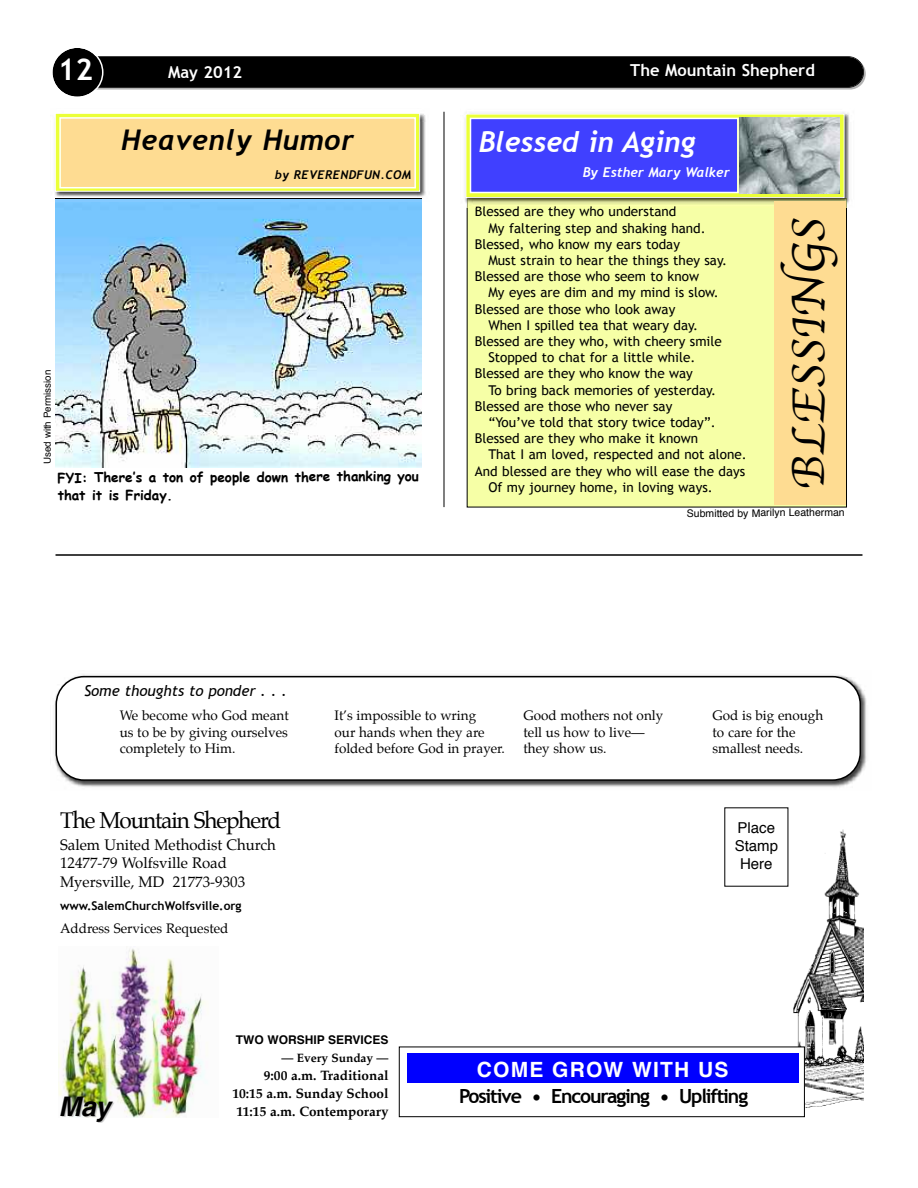
<style>
.page{position:relative;width:918px;height:1188px;background:#fff}
.page>*{position:absolute;margin:0;border:0;box-sizing:border-box;transform-origin:0 0}
.t1{font:48px "Apple Chancery";color:#000}
.t2{font:700 30px "Trebuchet MS";color:#fff}
.t3{font:italic 700 28.5px "Trebuchet";color:#fff}
.t4{font:italic 700 28.5px "Trebuchet";letter-spacing:.03em;color:#000}
.t5{font:italic 700 27px "Helvetica";color:#000}
.t6{font:22.5px "Palatino";letter-spacing:-.05em;color:#000}
.t7{font:700 21px "Helvetica";letter-spacing:.055em;color:#fff}
.t8{font:700 19.5px "Trebuchet MS";letter-spacing:-.06em;color:#000}
.t9{font:700 16.5px "Trebuchet MS";color:#fff}
.t10{font:15px/18.3px "Palatino";color:#000}
.t11{font:italic 15px "Trebuchet MS";color:#000}
.t12{font:15px/18px "Helvetica";color:#000;text-align:center}
.t13{font:13.5px "Trebuchet MS";color:#000}
.t14{font:13.5px "Palatino";color:#000}
.t15{font:700 13.5px/18px "Palatino";color:#000;text-align:right}
.t16{font:700 13.5px/18px "Comic Sans MS";letter-spacing:-.005em;color:#000}
.t17{font:italic 700 13.5px "Trebuchet";color:#fff}
.t18{font:700 12px "Trebuchet MS";color:#000}
.t19{font:700 12px "Helvetica";color:#000}
.t20{font:italic 700 12px "Trebuchet";letter-spacing:.03em;color:#000}
.t21{font:700 12px "Palatino";color:#000}
.t22{font:10.5px "Helvetica";letter-spacing:-.005em;color:#000}
.t23{font:9.75px "Helvetica";color:#000}
</style>
<div class="page">
<div style="left:76px;top:58px;width:790px;height:32px;background:#b3b3b3;border-radius:16px"></div>
<div style="left:75px;top:57px;width:788px;height:30px;background:#000;border-radius:15px"></div>
<div style="left:74px;top:56px;width:790px;height:32px;border:2px solid #000;border-radius:16px"></div>
<svg style="left:52px;top:48px;width:52px;height:49px"></svg>
<hr style="left:56px;top:554px;width:806px;height:2px;background:#000">
<img style="left:55px;top:674px;width:812px;height:114px">
<svg style="left:56px;top:676px;width:805px;height:105px"></svg>
<hr style="left:444px;top:112px;width:1px;height:395px;background:#000">
<img style="left:58px;top:948px;width:148px;height:170px">
<img style="left:792px;top:829px;width:71px;height:279px">
<div style="left:399px;top:1047px;width:405px;height:70px;background:#fff"></div>
<div style="left:399px;top:1047px;width:406px;height:70px;border:1px solid #000"></div>
<div style="left:407px;top:1053px;width:392px;height:30px;background:#00f"></div>
<div style="left:467px;top:199px;width:380px;height:308px;background:#f6ffa6"></div>
<img style="left:465px;top:112px;width:385px;height:96px">
<img style="left:467px;top:198px;width:380px;height:1px">
<img style="left:467px;top:199px;width:380px;height:9px">
<img style="left:476px;top:206px;width:55px;height:2px">
<div style="left:466px;top:114px;width:378px;height:83px;background:linear-gradient(to right,#ebff38,#ebff38)"></div>
<div style="left:465px;top:114px;width:379px;height:84px;border:1px solid #fff"></div>
<div style="left:471px;top:119px;width:266px;height:73px;background:#4040ff"></div>
<div style="left:470px;top:118px;width:269px;height:75px;border:2px solid #fff"></div>
<img style="left:740px;top:118px;width:99px;height:75px">
<img style="left:55px;top:113px;width:371px;height:88px">
<svg style="left:57px;top:115px;width:361px;height:74px"></svg>
<div style="left:55px;top:113px;width:365px;height:78px;border:1px solid #fff"></div>
<div style="left:61px;top:119px;width:353px;height:68px;background:#fedc92"></div>
<div style="left:59px;top:117px;width:357px;height:71px;border:2px solid #fff"></div>
<img style="left:56px;top:197px;width:366px;height:270px">
<div style="left:774px;top:201px;width:72px;height:304px;background:#fedc92"></div>
<h2 class="t2" style="left:58px;top:52px;width:37px">12</h2>
<p class="t9" style="left:168px;top:62px;width:76px">May 2012</p>
<p class="t9" style="left:630px;top:61px;width:186px">The Mountain Shepherd</p>
<h3 class="t4" style="left:121px;top:123px;width:234px">Heavenly Humor</h3>
<p class="t20" style="left:275px;top:168px;width:138px">by REVERENDFUN.COM</p>
<p class="t23" style="left:43px;top:464px;width:96px;rotate:-90deg">Used with Permission</p>
<p class="t16" style="left:58px;top:467px;width:363px">FYI: There’s a ton of people down there thanking you that it is Friday.</p>
<h3 class="t3" style="left:479px;top:125px;width:218px">Blessed in Aging</h3>
<p class="t17" style="left:583px;top:165px;width:149px">By Esther Mary Walker</p>
<p class="t13" style="left:475px;top:204px;width:203px">Blessed are they who understand</p>
<p class="t13" style="left:488px;top:220px;width:219px">My faltering step and shaking hand.</p>
<p class="t13" style="left:475px;top:236px;width:207px">Blessed, who know my ears today</p>
<p class="t13" style="left:488px;top:252px;width:240px">Must strain to hear the things they say.</p>
<p class="t13" style="left:475px;top:268px;width:226px">Blessed are those who seem to know</p>
<p class="t13" style="left:488px;top:285px;width:232px">My eyes are dim and my mind is slow.</p>
<p class="t13" style="left:475px;top:301px;width:202px">Blessed are those who look away</p>
<p class="t13" style="left:488px;top:317px;width:211px">When I spilled tea that weary day.</p>
<p class="t13" style="left:475px;top:333px;width:248px">Blessed are they who, with cheery smile</p>
<p class="t13" style="left:488px;top:349px;width:208px">Stopped to chat for a little while.</p>
<p class="t13" style="left:475px;top:366px;width:220px">Blessed are they who know the way</p>
<p class="t13" style="left:488px;top:382px;width:229px">To bring back memories of yesterday.</p>
<p class="t13" style="left:475px;top:398px;width:199px">Blessed are those who never say</p>
<p class="t13" style="left:488px;top:414px;width:229px">“You’ve told that story twice today”.</p>
<p class="t13" style="left:475px;top:430px;width:225px">Blessed are they who make it known</p>
<p class="t13" style="left:488px;top:447px;width:260px">That I am loved, respected and not alone.</p>
<p class="t13" style="left:475px;top:463px;width:272px">And blessed are they who will ease the days</p>
<p class="t13" style="left:488px;top:479px;width:226px">Of my journey home, in loving ways.</p>
<h1 class="t1" style="left:770px;top:490px;width:274px;rotate:-90deg">BLESSINGS</h1>
<p class="t22" style="left:687px;top:508px;width:159px">Submitted by Marilyn Leatherman</p>
<p class="t11" style="left:84px;top:682px;width:205px">Some thoughts to ponder . . .</p>
<p class="t14" style="left:120px;top:709px;width:171px">We become who God meant</p>
<p class="t14" style="left:335px;top:709px;width:143px">It’s impossible to wring</p>
<p class="t14" style="left:524px;top:709px;width:141px">Good mothers not only</p>
<p class="t14" style="left:713px;top:709px;width:112px">God is big enough</p>
<p class="t14" style="left:120px;top:725px;width:170px">us to be by giving ourselves</p>
<p class="t14" style="left:335px;top:725px;width:152px">our hands when they are</p>
<p class="t14" style="left:524px;top:725px;width:123px">tell us how to live—</p>
<p class="t14" style="left:713px;top:725px;width:85px">to care for the</p>
<p class="t14" style="left:120px;top:742px;width:117px">completely to Him.</p>
<p class="t14" style="left:335px;top:742px;width:172px">folded before God in prayer.</p>
<p class="t14" style="left:524px;top:742px;width:85px">they show us.</p>
<p class="t14" style="left:713px;top:742px;width:92px">smallest needs.</p>
<h3 class="t6" style="left:60px;top:810px;width:223px">The Mountain Shepherd</h3>
<p class="t10" style="left:60px;top:837px;width:217px">Salem United Methodist Church<br>12477-79 Wolfsville Road<br>Myersville, MD 21773-9303</p>
<p class="t18" style="left:60px;top:899px;width:183px">www.SalemChurchWolfsville.org</p>
<p class="t14" style="left:60px;top:922px;width:170px">Address Services Requested</p>
<h3 class="t5" style="left:58px;top:1095px;width:53px">May</h3>
<p class="t19" style="left:236px;top:1035px;width:154px">TWO WORSHIP SERVICES</p>
<p class="t21" style="left:281px;top:1053px;width:109px">— Every Sunday —</p>
<p class="t15" style="left:232px;top:1068px;width:158px">9:00 a.m. Traditional<br>10:15 a.m. Sunday School<br>11:15 a.m. Contemporary</p>
<p class="t12" style="left:735px;top:820px;width:45px">Place<br>Stamp<br>Here</p>
<h3 class="t7" style="left:477px;top:1060px;width:253px">COME GROW WITH US</h3>
<h3 class="t8" style="left:459px;top:1085px;width:291px">Positive • Encouraging • Uplifting</h3>
</div>
